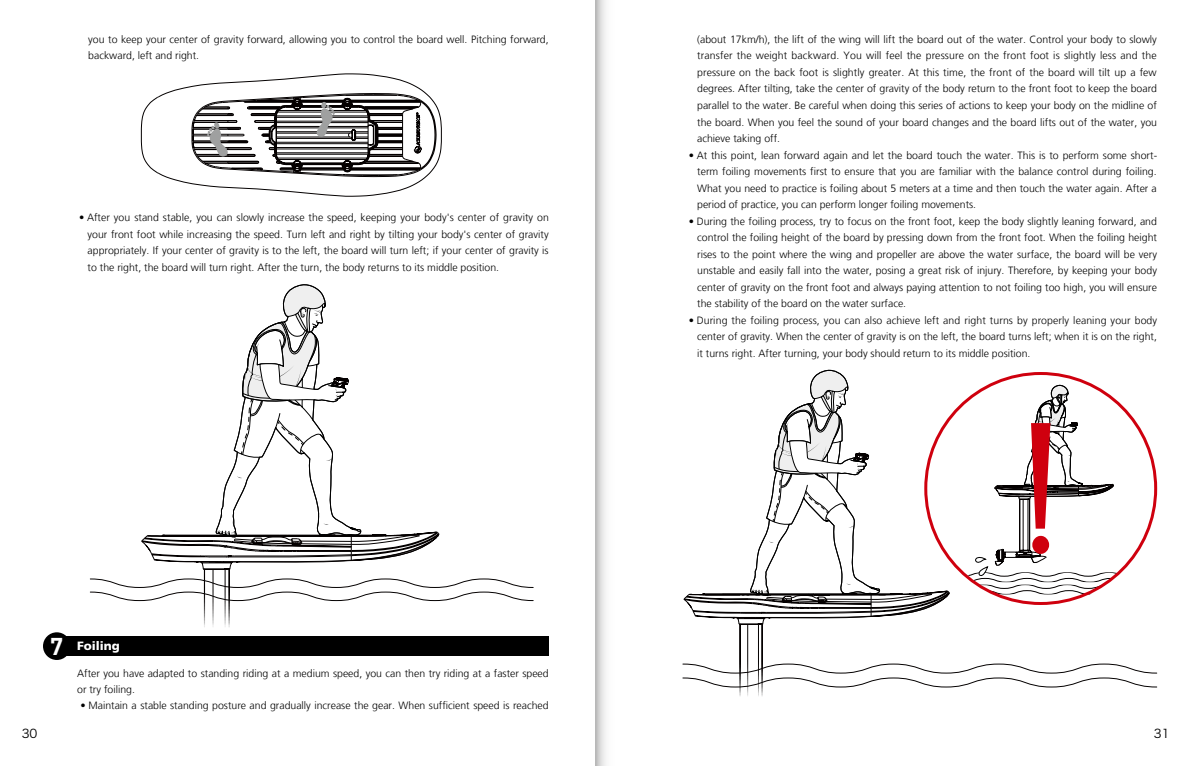
<style>
.page{position:relative;width:1191px;height:766px;background:#fff}
.page>*{position:absolute;margin:0;border:0;box-sizing:border-box;transform-origin:0 0}
.t1{font:900 12px "Frutiger";color:#fff}
.t2{font:12px "Hiragino Sans GB W3";color:#000}
.t3{font:300 10.5px/16.5px "Frutiger LT";color:#000;text-align:justify}
.s1{font-family:"Frutiger"}
.s2{font-family:"DIN";font-weight:700;font-size:24px}
</style>
<div class="page">
<svg style="left:90px;top:284px;width:443px;height:343px"></svg>
<div style="left:57px;top:636px;width:492px;height:19px;background:#000"></div>
<div style="left:43px;top:632px;width:28px;height:27px;background:#000;border-radius:50%"></div>
<svg style="left:682px;top:369px;width:475px;height:327px"></svg>
<svg style="left:141px;top:73px;width:301px;height:123px"></svg>
<svg style="left:157px;top:94px;width:265px;height:82px"></svg>
<svg style="left:595px;top:0;width:11px;height:765px"></svg>
<p class="t3" style="left:88px;top:31px;width:462px">you to keep your center of gravity forward, allowing you to control the board well. Pitching forward, backward, left and right.</p>
<p class="t3" style="left:88px;top:209px;width:463px;text-indent:-8px"><span class="s1">•</span> After you stand stable, you can slowly increase the speed, keeping your body's center of gravity on your front foot while increasing the speed. Turn left and right by tilting your body's center of gravity appropriately. If your center of gravity is to the left, the board will turn left; if your center of gravity is to the right, the board will turn right. After the turn, the body returns to its middle position.</p>
<p class="t1" style="left:50px;top:638px;width:71px"><span class="s2">7</span> Foiling</p>
<p class="t3" style="left:77px;top:664px;width:473px">After you have adapted to standing riding at a medium speed, you can then try riding at a faster speed or try foiling.</p>
<p class="t3" style="left:81px;top:697px;width:469px"><span class="s1">•</span> Maintain a stable standing posture and gradually increase the gear. When sufficient speed is reached</p>
<p class="t3" style="left:697px;top:31px;width:461px">(about 17km/h), the lift of the wing will lift the board out of the water. Control your body to slowly transfer the weight backward. You will feel the pressure on the front foot is slightly less and the pressure on the back foot is slightly greater. At this time, the front of the board will tilt up a few degrees. After tilting, take the center of gravity of the body return to the front foot to keep the board parallel to the water. Be careful when doing this series of actions to keep your body on the midline of the board. When you feel the sound of your board changes and the board lifts out of the water, you achieve taking off.</p>
<p class="t3" style="left:697px;top:147px;width:461px;text-indent:-8px"><span class="s1">•</span> At this point, lean forward again and let the board touch the water. This is to perform some short&shy;term foiling movements first to ensure that you are familiar with the balance control during foiling.<br>What you need to practice is foiling about 5 meters at a time and then touch the water again. After a period of practice, you can perform longer foiling movements.</p>
<p class="t3" style="left:697px;top:213px;width:461px;text-indent:-8px"><span class="s1">•</span> During the foiling process, try to focus on the front foot, keep the body slightly leaning forward, and control the foiling height of the board by pressing down from the front foot. When the foiling height rises to the point where the wing and propeller are above the water surface, the board will be very unstable and easily fall into the water, posing a great risk of injury. Therefore, by keeping your body center of gravity on the front foot and always paying attention to not foiling too high, you will ensure the stability of the board on the water surface.</p>
<p class="t3" style="left:697px;top:312px;width:461px;text-indent:-8px"><span class="s1">•</span> During the foiling process, you can also achieve left and right turns by properly leaning your body center of gravity. When the center of gravity is on the left, the board turns left; when it is on the right, it turns right. After turning, your body should return to its middle position.</p>
<p class="t2" style="left:22px;top:726px;width:17px">30</p>
<p class="t2" style="left:1154px;top:726px;width:17px">31</p>
</div>
